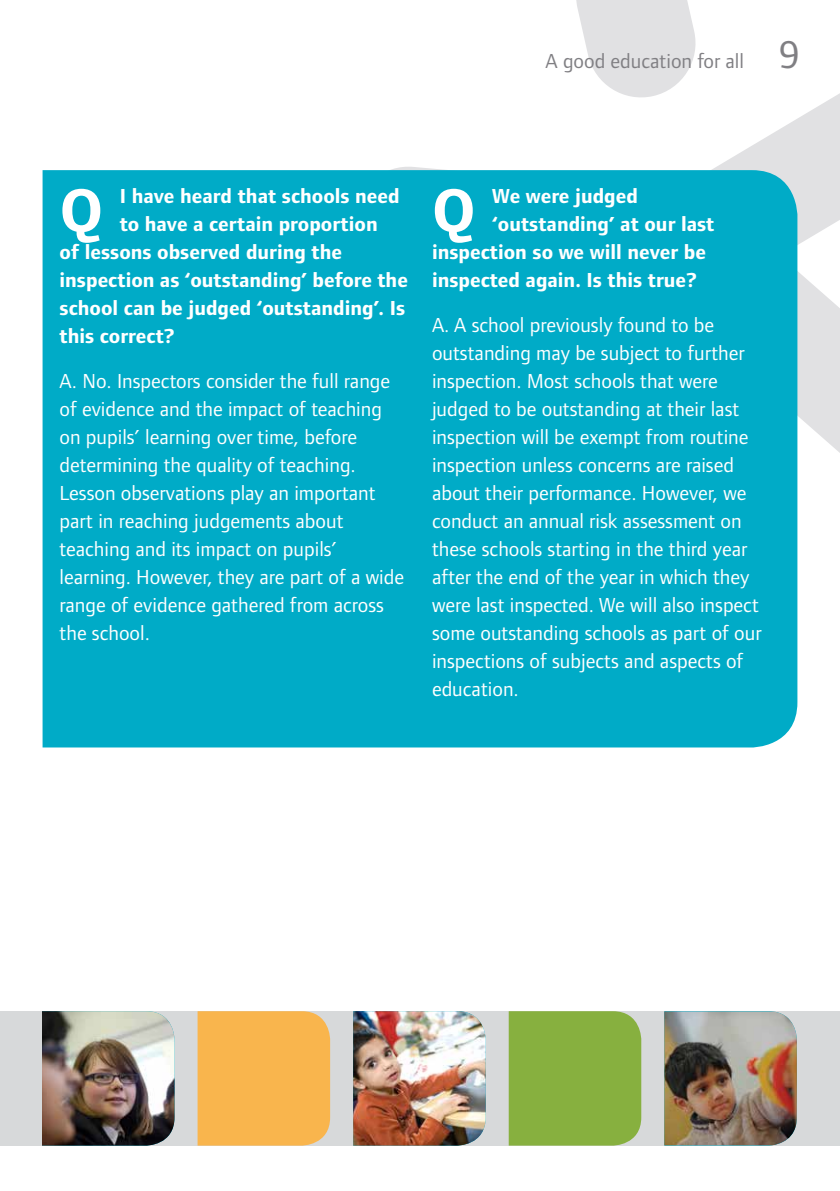
<style>
.page{position:relative;width:840px;height:1191px;background:#fff}
.page>*{position:absolute;margin:0;border:0;box-sizing:border-box;transform-origin:0 0}
.t1{font:700 63px "Foundry Form Sans";color:#fff}
.t2{font:21px/28px "Foundry Form Sans";color:#fff}
.t3{font:700 21px "Foundry Form Sans";color:#fff}
.t4{font:21px "Foundry Form Sans";color:#807f83}
.s1{font-size:40px}
</style>
<div class="page">
<svg style="left:391px;top:0;width:448px;height:565px"></svg>
<div style="left:43px;top:170px;width:754px;height:577px;background:#00abc7"></div>
<div style="left:0;top:1011px;width:839px;height:134px;background:#d7d9da"></div>
<img style="left:42px;top:1011px;width:132px;height:134px">
<div style="left:197px;top:1011px;width:133px;height:134px;background:#f9b54d"></div>
<img style="left:353px;top:1011px;width:132px;height:134px">
<div style="left:508px;top:1011px;width:133px;height:134px;background:#87b03f"></div>
<img style="left:664px;top:1011px;width:132px;height:134px">
<p class="t4" style="left:545px;top:49px;width:255px">A good education for all <span class="s1">9</span></p>
<h1 class="t1" style="left:60px;top:175px;width:45px">Q</h1>
<p class="t3" style="left:120px;top:185px;width:281px">I have heard that schools need</p>
<p class="t3" style="left:120px;top:213px;width:259px">to have a certain proportion</p>
<p class="t3" style="left:60px;top:241px;width:284px">of lessons observed during the</p>
<p class="t3" style="left:60px;top:269px;width:349px">inspection as ‘outstanding’ before the</p>
<p class="t3" style="left:60px;top:297px;width:347px">school can be judged ‘outstanding’. Is</p>
<p class="t3" style="left:60px;top:325px;width:117px">this correct?</p>
<p class="t2" style="left:60px;top:367px;width:346px">A. No. Inspectors consider the full range of evidence and the impact of teaching on pupils’ learning over time, before determining the quality of teaching.<br>Lesson observations play an important part in reaching judgements about teaching and its impact on pupils’ learning. However, they are part of a wide range of evidence gathered from across the school.</p>
<h1 class="t1" style="left:432px;top:175px;width:45px">Q</h1>
<p class="t3" style="left:492px;top:185px;width:147px">We were judged</p>
<p class="t3" style="left:492px;top:213px;width:224px">‘outstanding’ at our last</p>
<p class="t3" style="left:432px;top:241px;width:275px">inspection so we will never be</p>
<p class="t3" style="left:432px;top:269px;width:266px">inspected again. Is this true?</p>
<p class="t2" style="left:432px;top:311px;width:331px">A. A school previously found to be outstanding may be subject to further inspection. Most schools that were judged to be outstanding at their last inspection will be exempt from routine inspection unless concerns are raised about their performance. However, we conduct an annual risk assessment on these schools starting in the third year after the end of the year in which they were last inspected. We will also inspect some outstanding schools as part of our inspections of subjects and aspects of education.</p>
</div>
